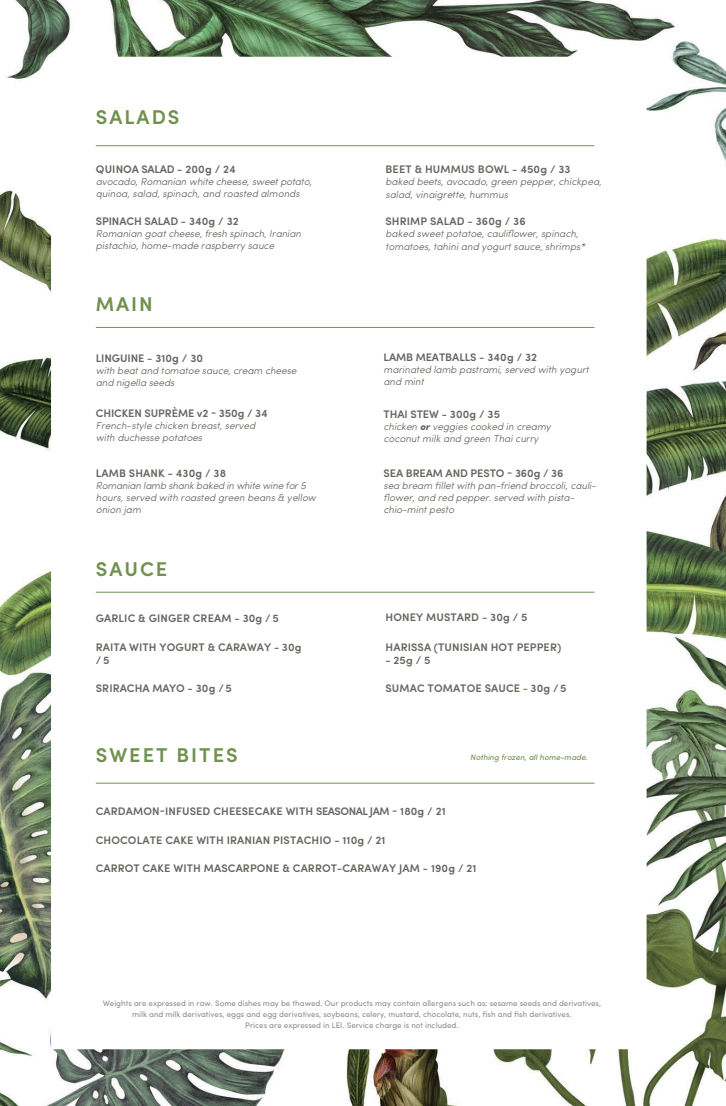
<style>
.page{position:relative;width:726px;height:1106px;background:#fff}
.page>*{position:absolute;margin:0;border:0;box-sizing:border-box;transform-origin:0 0}
.t1{font:600 20px "Sofia Pro";letter-spacing:.1em;color:#71914f}
.t2{font:600 11px/13.2px "Sofia Pro";letter-spacing:.01em;color:#676762}
.t3{font:600 11px "Sofia Pro";letter-spacing:-.005em;color:#686762}
.t4{font:italic 300 10px/12px "Sofia Pro";color:#676762}
.t5{font:8px/11px "Sofia Pro";color:#8e8e8e;text-align:center}
.t6{font:italic 8px "Sofia Pro";color:#71914f}
.s1{font-weight:900}
.s2{color:#71914f}
</style>
<div class="page">
<img style="left:0;top:0;width:726px;height:1106px">
<hr style="left:96px;top:145px;width:498px;height:1px;background:#71914f">
<hr style="left:96px;top:591px;width:498px;height:1px;background:#71914f">
<hr style="left:96px;top:782px;width:498px;height:1px;background:#71914f">
<hr style="left:96px;top:327px;width:498px;height:1px;background:#71914f">
<h1 class="t1" style="left:96px;top:102px;width:85px">SALADS</h1>
<p class="t2" style="left:96px;top:162px;width:141px">QUINOA SALAD - 200g / 24</p>
<p class="t4" style="left:96px;top:175px;width:218px">avocado, Romanian white cheese, sweet potato, quinoa, salad, spinach, and roasted almonds</p>
<p class="t2" style="left:96px;top:213px;width:144px">SPINACH SALAD - 340g / 32</p>
<p class="t4" style="left:96px;top:227px;width:207px">Romanian goat cheese, fresh spinach, Iranian pistachio, home-made raspberry sauce</p>
<h1 class="t1" style="left:96px;top:288px;width:59px">MAIN</h1>
<p class="t2" style="left:96px;top:351px;width:109px">LINGUINE - 310g / 30</p>
<p class="t4" style="left:96px;top:364px;width:202px">with beat and tomatoe sauce, cream cheese and nigella seeds</p>
<p class="t3" style="left:96px;top:405px;width:173px">CHICKEN SUPRÈME v2 - 350g / 34</p>
<p class="t4" style="left:96px;top:419px;width:161px">French-style chicken breast, served with duchesse potatoes</p>
<p class="t2" style="left:96px;top:466px;width:132px">LAMB SHANK - 430g / 38</p>
<p class="t4" style="left:96px;top:479px;width:222px">Romanian lamb shank baked in white wine for 5 hours, served with roasted green beans &amp; yellow onion jam</p>
<h1 class="t1" style="left:96px;top:553px;width:73px">SAUCE</h1>
<p class="t2" style="left:96px;top:610px;width:184px">GARLIC &amp; GINGER CREAM - 30g / 5</p>
<p class="t2" style="left:96px;top:639px;width:207px">RAITA WITH YOGURT &amp; CARAWAY - 30g / 5</p>
<p class="t2" style="left:96px;top:681px;width:138px">SRIRACHA MAYO - 30g / 5</p>
<h1 class="t1" style="left:96px;top:739px;width:143px">SWEET BITES</h1>
<p class="t2" style="left:385px;top:162px;width:187px">BEET &amp; HUMMUS BOWL - 450g / 33</p>
<p class="t4" style="left:385px;top:174px;width:217px;line-height:13.2px">baked beets, avocado, green pepper, chickpea, salad, vinaigrette, hummus</p>
<p class="t2" style="left:385px;top:213px;width:142px">SHRIMP SALAD - 360g / 36</p>
<p class="t4" style="left:385px;top:226px;width:201px;line-height:13.2px">baked sweet potatoe, cauliflower, spinach, tomatoes, tahini and yogurt sauce, shrimps*</p>
<p class="t2" style="left:383px;top:350px;width:155px">LAMB MEATBALLS - 340g / 32</p>
<p class="t4" style="left:383px;top:363px;width:207px">marinated lamb pastrami, served with yogurt and mint</p>
<p class="t2" style="left:383px;top:407px;width:118px">THAI STEW - 300g / 35</p>
<p class="t4" style="left:383px;top:420px;width:169px">chicken <span class="s1">or</span> veggies cooked in creamy coconut milk and green Thai curry</p>
<p class="t2" style="left:383px;top:466px;width:181px">SEA BREAM AND PESTO - 360g / 36</p>
<p class="t4" style="left:383px;top:479px;width:214px">sea bream fillet with pan-friend broccoli, cauli&shy;flower, and red pepper. served with pista&shy;chio-mint pesto</p>
<p class="t2" style="left:385px;top:610px;width:144px">HONEY MUSTARD - 30g / 5</p>
<p class="t2" style="left:385px;top:639px;width:177px">HARISSA (TUNISIAN HOT PEPPER)</p>
<p class="t2" style="left:385px;top:652px;width:47px">- 25g / 5</p>
<p class="t2" style="left:385px;top:681px;width:183px">SUMAC TOMATOE SAUCE <span class="s2">-</span> 30g / 5</p>
<p class="t6" style="left:470px;top:751px;width:119px">Nothing frozen, all home-made.</p>
<p class="t2" style="left:96px;top:803px;width:351px">CARDAMON-INFUSED CHEESECAKE WITH SEASONAL JAM - 180g / 21</p>
<p class="t2" style="left:96px;top:832px;width:291px">CHOCOLATE CAKE WITH IRANIAN PISTACHIO - 110g / 21</p>
<p class="t2" style="left:96px;top:861px;width:382px">CARROT CAKE WITH MASCARPONE &amp; CARROT-CARAWAY JAM - 190g / 21</p>
<p class="t5" style="left:103px;top:997px;width:500px">Weights are expressed in raw. Some dishes may be thawed. Our products may contain allergens such as: sesame seeds and derivatives, milk and milk derivatives, eggs and egg derivatives, soybeans, celery, mustard, chocolate, nuts, fish and fish derivatives.<br>Prices are expressed in LEI. Service charge is not included.</p>
</div>
